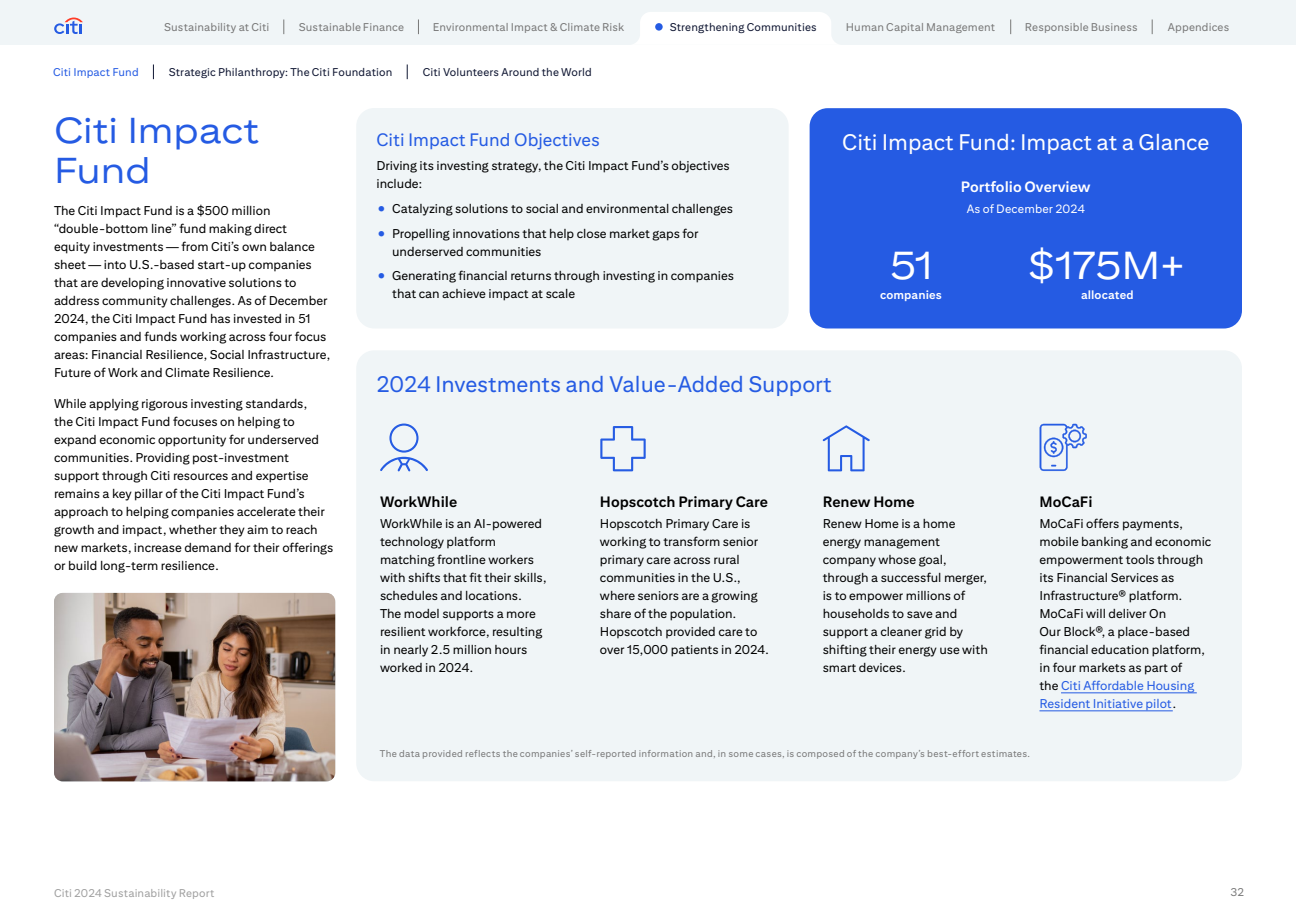
<style>
.page{position:relative;width:1296px;height:918px;background:#fff}
.page>*{position:absolute;margin:0;border:0;box-sizing:border-box;transform-origin:0 0}
.Medium_Data_Numbers{font:39px "Citi Sans Display";letter-spacing:-.02em;color:#fff}
.L2_Title{font:36px/40.5px "Citi Sans Display";color:#255be3}
.Tier_1_Callout_With_Graph_-_Title{font:22.5px "Citi Sans Text";color:#255be3}
.Tier_1_Callout_With_Graph_-_Title-2{font:22.5px "Citi Sans Text";color:#fff}
.Tier_3_Callout_-_Title{font:18px "Citi Sans Text";color:#255be3}
.Body_Copy{font:700 15px "Citi Sans Text";color:#000}
.Medium_Accent_Text{font:700 15px "Citi Sans Text";color:#fff}
.Body_Copy-2{font:12.75px/18px "Citi Sans Text";color:#000}
.Body_Copy_-_Before_Bullet{font:12.75px/18px "Citi Sans Text";color:#000}
.XSmall_Accent_Text{font:700 12px "Citi Sans Text";letter-spacing:.01em;color:#fff}
.XSmall_Accent_Text-2{font:12px "Citi Sans Text";letter-spacing:.015em;color:#fff}
.t1{font:11.25px "Citi Sans Text";letter-spacing:.01em;color:#787878}
.t2{font:11.25px "Citi Sans Text";letter-spacing:.01em;color:#0f1632}
.t3{font:11.25px "Citi Sans Text";letter-spacing:.01em;color:#a0a0a0}
.Navigation_L1{font:11.25px "Citi Sans Text";letter-spacing:.01em;color:#255be3}
.Footnotes{font:9.75px "Citi Sans Text";letter-spacing:.03em;color:#787878}
.s1{font-style:italic}
.s2{font-family:"Helvetica Neue";color:#255be3}
.s3{color:#255be3}
</style>
<div class="page">
<div style="left:0;top:0;width:1296px;height:44px;background:#f0f5f7"></div>
<svg style="left:629px;top:12px;width:213px;height:33px"></svg>
<svg style="left:54px;top:18px;width:29px;height:16px"></svg>
<svg style="left:153px;top:64px;width:1px;height:15px"></svg>
<svg style="left:407px;top:64px;width:1px;height:15px"></svg>
<div style="left:655px;top:23px;width:8px;height:8px;background:#255be3;border-radius:50%"></div>
<svg style="left:418px;top:19px;width:1px;height:15px"></svg>
<svg style="left:284px;top:19px;width:1px;height:15px"></svg>
<svg style="left:1010px;top:19px;width:1px;height:15px"></svg>
<svg style="left:1152px;top:19px;width:1px;height:15px"></svg>
<div style="left:356px;top:108px;width:433px;height:220px;background:#f0f5f7;border-radius:18px"></div>
<div style="left:356px;top:350px;width:886px;height:431px;background:#f0f5f7;border-radius:18px"></div>
<svg style="left:823px;top:425px;width:47px;height:46px"></svg>
<svg style="left:380px;top:424px;width:48px;height:48px"></svg>
<svg style="left:1040px;top:424px;width:46px;height:47px"></svg>
<hr style="left:1061px;top:693px;width:136px;height:1px;background:#255be3">
<hr style="left:1039px;top:711px;width:134px;height:1px;background:#255be3">
<svg style="left:600px;top:426px;width:46px;height:45px"></svg>
<div style="left:810px;top:108px;width:432px;height:220px;background:#255be3;border-radius:18px"></div>
<img style="left:54px;top:593px;width:281px;height:188px">
<p class="t1" style="left:164px;top:20px;width:107px">Sustainability at Citi</p>
<p class="t1" style="left:299px;top:20px;width:107px">Sustainable Finance</p>
<p class="t1" style="left:433px;top:20px;width:193px">Environmental Impact &amp; Climate Risk</p>
<p class="t1" style="left:846px;top:20px;width:151px">Human Capital Management</p>
<p class="t1" style="left:1025px;top:20px;width:114px">Responsible Business</p>
<p class="t1" style="left:1168px;top:20px;width:63px">Appendices</p>
<p class="t2" style="left:670px;top:20px;width:148px">Strengthening Communities</p>
<p class="Navigation_L1" style="left:53px;top:65px;width:87px">Citi Impact Fund</p>
<p class="L2_Title" style="left:54px;top:109px;width:207px">Citi Impact<br>Fund</p>
<p class="Body_Copy-2" style="left:54px;top:201px;width:278px">The Citi Impact Fund is a $500 million “double-bottom line” fund making direct<br>equity investments — from Citi’s own balance sheet — into U.S.-based start-up companies that are developing innovative solutions to address community challenges. As of December 2024, the Citi Impact Fund has invested in 51 companies and funds working across four focus areas: Financial Resilience, Social Infrastructure, Future of Work and Climate Resilience<span class="s1">.</span></p>
<p class="Body_Copy-2" style="left:54px;top:394px;width:281px">While applying rigorous investing standards,<br>the Citi Impact Fund focuses on helping to expand economic opportunity for underserved communities. Providing post-investment support through Citi resources and expertise remains a key pillar of the Citi Impact Fund’s approach to helping companies accelerate their growth and impact, whether they aim to reach new markets, increase demand for their offerings or build long-term resilience.</p>
<p class="t2" style="left:169px;top:65px;width:225px">Strategic Philanthropy: The Citi Foundation</p>
<p class="t2" style="left:423px;top:65px;width:171px">Citi Volunteers Around the World</p>
<p class="Tier_3_Callout_-_Title" style="left:376px;top:129px;width:225px">Citi Impact Fund Objectives</p>
<p class="Body_Copy_-_Before_Bullet" style="left:376px;top:157px;width:355px">Driving its investing strategy, the Citi Impact Fund’s objectives include:</p>
<p class="Body_Copy-2" style="left:378px;top:199px;width:357px"><span class="s2">●</span> Catalyzing solutions to social and environmental challenges</p>
<p class="Body_Copy-2" style="left:392px;top:224px;width:308px;text-indent:-15px"><span class="s2">●</span> Propelling innovations that help close market gaps for underserved communities</p>
<p class="Body_Copy-2" style="left:392px;top:267px;width:343px;text-indent:-15px"><span class="s2">●</span> Generating financial returns through investing in companies that can achieve impact at scale</p>
<p class="Tier_1_Callout_With_Graph_-_Title-2" style="left:842px;top:129px;width:369px">Citi Impact Fund: Impact at a Glance</p>
<p class="Medium_Accent_Text" style="left:961px;top:178px;width:131px">Portfolio Overview</p>
<p class="XSmall_Accent_Text-2" style="left:967px;top:201px;width:120px">As of December 2024</p>
<p class="Medium_Data_Numbers" style="left:1028px;top:243px;width:161px">$175M+</p>
<p class="XSmall_Accent_Text" style="left:1081px;top:288px;width:54px">allocated</p>
<p class="Medium_Data_Numbers" style="left:889px;top:243px;width:45px">51</p>
<p class="XSmall_Accent_Text" style="left:880px;top:288px;width:63px">companies</p>
<p class="Tier_1_Callout_With_Graph_-_Title" style="left:376px;top:371px;width:457px">2024 Investments and Value-Added Support</p>
<p class="Body_Copy" style="left:380px;top:493px;width:79px">WorkWhile</p>
<p class="Body_Copy-2" style="left:380px;top:514px;width:168px">WorkWhile is an AI-powered technology platform matching frontline workers with shifts that fit their skills, schedules and locations.<br>The model supports a more resilient workforce, resulting in nearly 2.5 million hours worked in 2024.</p>
<p class="Body_Copy" style="left:600px;top:493px;width:169px">Hopscotch Primary Care</p>
<p class="Body_Copy-2" style="left:600px;top:514px;width:170px">Hopscotch Primary Care is working to transform senior primary care across rural communities in the U.S., where seniors are a growing share of the population.<br>Hopscotch provided care to over 15,000 patients in 2024.</p>
<p class="Body_Copy" style="left:1039px;top:493px;width:55px">MoCaFi</p>
<p class="Body_Copy-2" style="left:1039px;top:514px;width:173px">MoCaFi offers payments, mobile banking and economic empowerment tools through its Financial Services as<br>Infrastructure® platform.<br>MoCaFi will deliver On<br>Our Block®, a place-based financial education platform, in four markets as part of<br>the <span class="s3">Citi Affordable Housing<br>Resident Initiative pilot</span>.</p>
<p class="Body_Copy" style="left:823px;top:493px;width:93px">Renew Home</p>
<p class="Body_Copy-2" style="left:823px;top:514px;width:167px">Renew Home is a home energy management company whose goal, through a successful merger, is to empower millions of households to save and support a cleaner grid by shifting their energy use with smart devices.</p>
<p class="Footnotes" style="left:380px;top:748px;width:652px">The data provided reflects the companies’ self-reported information and, in some cases, is composed of the company’s best-effort estimates.</p>
<p class="t3" style="left:54px;top:887px;width:162px">Citi 2024 Sustainability Report</p>
<p class="t1" style="left:1231px;top:886px;width:15px">32</p>
</div>
